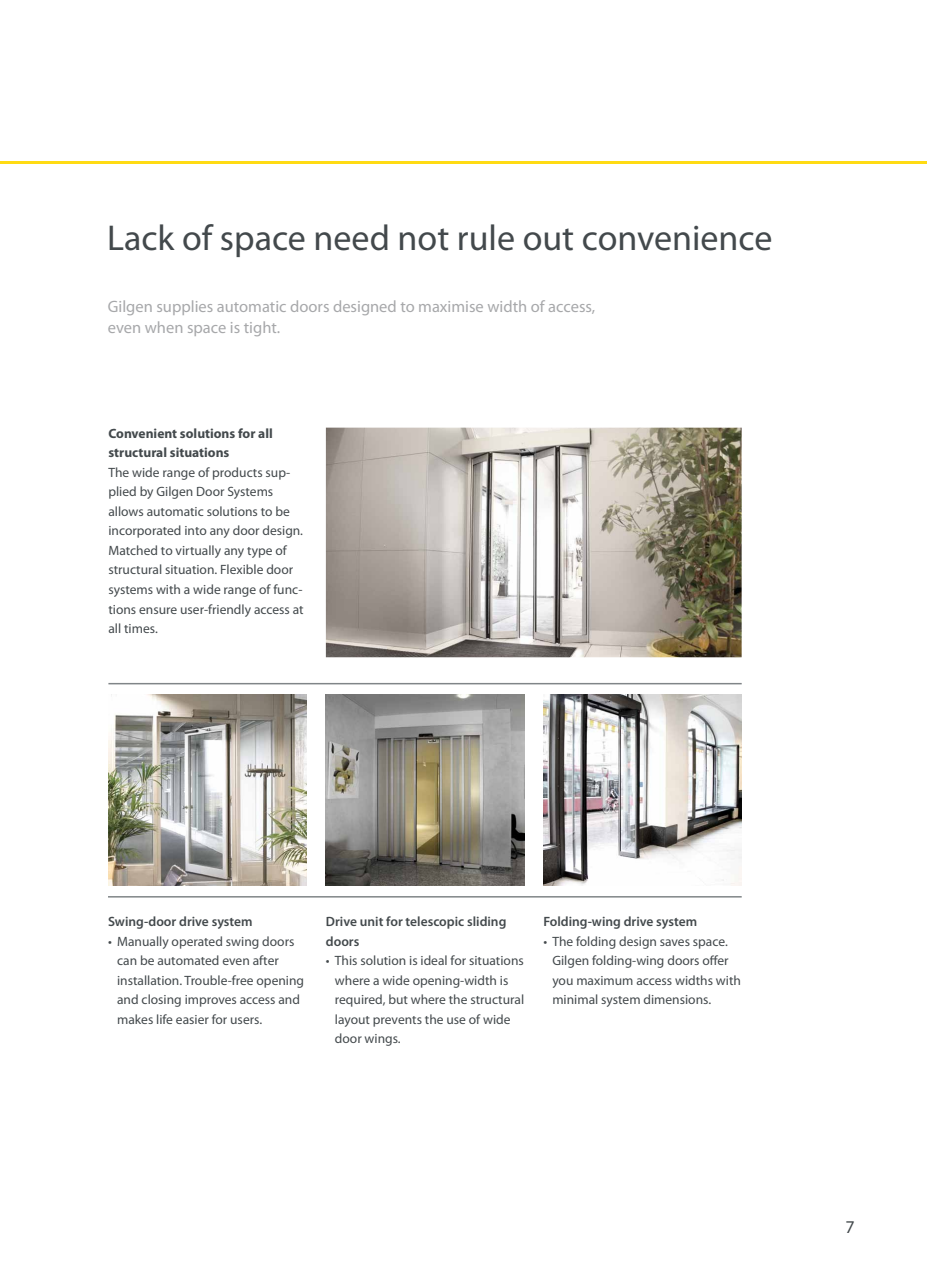
<style>
.page{position:relative;width:927px;height:1285px;background:#fff}
.page>*{position:absolute;margin:0;border:0;box-sizing:border-box;transform-origin:0 0}
.t1{font:36px "Myriad Pro";color:#43494c}
.t2{font:18px "Myriad Pro";color:#43494c}
.t3{font:16.5px/21px "Myriad Pro";color:#a7a8aa}
.t4{font:13.5px/19.5px "Myriad Pro";color:#43494c}
.t5{font:600 13.5px/19.5px "Myriad Pro";color:#43494c}
.t6{font:700 13.5px/19.5px "Myriad Pro";color:#43494c}
</style>
<div class="page">
<img style="left:326px;top:694px;width:198px;height:191px">
<img style="left:108px;top:694px;width:199px;height:191px">
<img style="left:543px;top:694px;width:199px;height:191px">
<img style="left:326px;top:427px;width:416px;height:230px">
<hr style="left:108px;top:682px;width:634px;height:2px;background:#808588">
<hr style="left:108px;top:895px;width:634px;height:2px;background:#808588">
<hr style="left:0;top:161px;width:927px;height:3px;background:#ffdb13">
<h1 class="t1" style="left:107px;top:216px;width:667px">Lack of space need not rule out convenience</h1>
<p class="t3" style="left:108px;top:296px;width:489px">Gilgen supplies automatic doors designed to maximise width of access, even when space is tight.</p>
<p class="t6" style="left:108px;top:423px;width:166px">Convenient solutions for all structural situations</p>
<p class="t4" style="left:108px;top:462px;width:197px">The wide range of products sup&shy;plied by Gilgen Door Systems allows automatic solutions to be incorporated into any door design.<br>Matched to virtually any type of structural situation. Flexible door systems with a wide range of func&shy;tions ensure user-friendly access at all times.</p>
<p class="t5" style="left:108px;top:911px;width:146px">Swing-door drive system</p>
<p class="t4" style="left:117px;top:931px;width:188px;text-indent:-9px">• Manually operated swing doors can be automated even after installation. Trouble-free opening and closing improves access and makes life easier for users.</p>
<p class="t5" style="left:326px;top:911px;width:182px">Drive unit for telescopic sliding doors</p>
<p class="t4" style="left:335px;top:950px;width:191px;text-indent:-9px">• This solution is ideal for situations where a wide opening-width is required, but where the structural layout prevents the use of wide door wings.</p>
<p class="t5" style="left:543px;top:911px;width:155px">Folding-wing drive system</p>
<p class="t4" style="left:552px;top:930px;width:190px;text-indent:-9px">• The folding design saves space.<br>Gilgen folding-wing doors offer you maximum access widths with minimal system dimensions.</p>
<h2 class="t2" style="left:845px;top:1215px;width:11px">7</h2>
</div>
